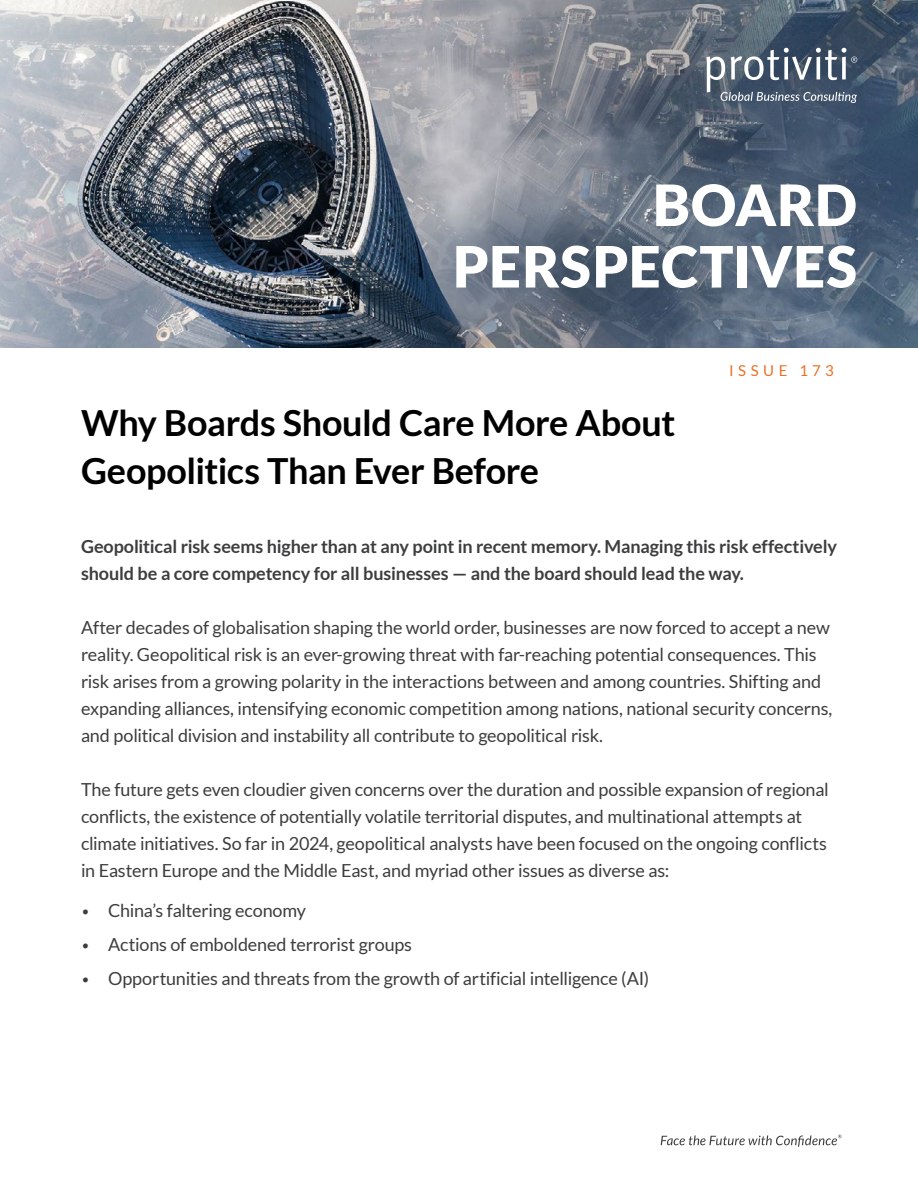
<style>
.page{position:relative;width:918px;height:1188px;background:#fff}
.page>*{position:absolute;margin:0;border:0;box-sizing:border-box;transform-origin:0 0}
.t1{font:900 57px/61.5px "Lato";letter-spacing:.015em;color:#fff;text-align:right}
.t2{font:700 36px/48px "Lato";letter-spacing:-.01em;color:#000}
.t3{font:18px/27px "Lato";letter-spacing:-.01em;color:#3c3d3e}
.t4{font:700 18px/27px "Lato";letter-spacing:-.005em;color:#3c3d3e}
.t5{font:15px "Lato";letter-spacing:.3em;color:#ea7024}
.s1{font-family:"Merriweather";font-weight:700;font-size:21px}
</style>
<div class="page">
<svg style="left:661px;top:1135px;width:181px;height:12px"></svg>
<img style="left:0;top:0;width:918px;height:348px">
<svg style="left:706px;top:48px;width:151px;height:55px;background:#677585"></svg>
<h1 class="t1" style="left:452px;top:172px;width:406px">BOARD<br>PERSPECTIVES</h1>
<h2 class="t2" style="left:81px;top:399px;width:596px">Why Boards Should Care More About<br>Geopolitics Than Ever Before</h2>
<p class="t5" style="left:729px;top:363px;width:106px">ISSUE 173</p>
<p class="t4" style="left:81px;top:532px;width:758px">Geopolitical risk seems higher than at any point in recent memory. Managing this risk effectively should be a core competency for all businesses — and the board should lead the way.</p>
<p class="t3" style="left:81px;top:613px;width:753px">After decades of globalisation shaping the world order, businesses are now forced to accept a new reality. Geopolitical risk is an ever-growing threat with far-reaching potential consequences. This risk arises from a growing polarity in the interactions between and among countries. Shifting and expanding alliances, intensifying economic competition among nations, national security concerns, and political division and instability all contribute to geopolitical risk.</p>
<p class="t3" style="left:81px;top:775px;width:749px">The future gets even cloudier given concerns over the duration and possible expansion of regional conflicts, the existence of potentially volatile territorial disputes, and multinational attempts at climate initiatives. So far in 2024, geopolitical analysts have been focused on the ongoing conflicts in Eastern Europe and the Middle East, and myriad other issues as diverse as:</p>
<p class="t3" style="left:81px;top:897px;width:227px"><span class="s1">•</span> China’s faltering economy</p>
<p class="t3" style="left:81px;top:931px;width:333px"><span class="s1">•</span> Actions of emboldened terrorist groups</p>
<p class="t3" style="left:81px;top:964px;width:570px"><span class="s1">•</span> Opportunities and threats from the growth of artificial intelligence (AI)</p>
</div>
